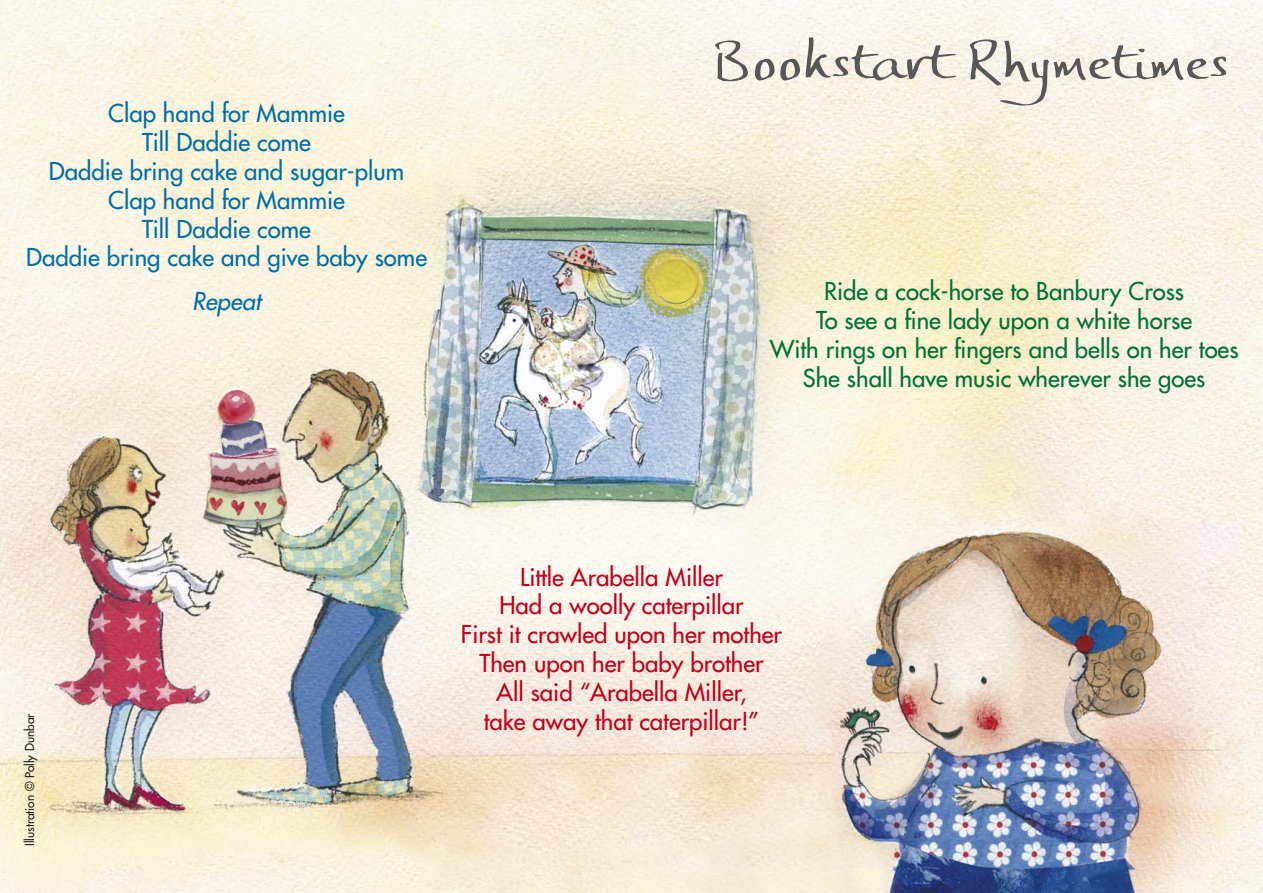
<style>
.page{position:relative;width:1263px;height:893px;background:#fff}
.page>*{position:absolute;margin:0;border:0;box-sizing:border-box;transform-origin:0 0}
.t1{font:24px "Futura";color:#c2001b}
.t2{font:24px "Futura";color:#007134}
.t3{font:24px "Futura";color:#006ea7}
.t4{font:italic 24px "Futura";color:#006ea7}
.t5{font:12px "Futura";color:#1f1e1d}
</style>
<div class="page">
<img style="left:0;top:0;width:1263px;height:893px">
<svg style="left:715px;top:37px;width:511px;height:69px"></svg>
<p class="t3" style="left:108px;top:98px;width:238px">Clap hand for Mammie</p>
<p class="t3" style="left:142px;top:127px;width:170px">Till Daddie come</p>
<p class="t3" style="left:49px;top:156px;width:357px">Daddie bring cake and sugar-plum</p>
<p class="t3" style="left:108px;top:184px;width:238px">Clap hand for Mammie</p>
<p class="t3" style="left:142px;top:213px;width:170px">Till Daddie come</p>
<p class="t3" style="left:26px;top:242px;width:402px">Daddie bring cake and give baby some</p>
<p class="t4" style="left:192px;top:286px;width:70px">Repeat</p>
<p class="t2" style="left:824px;top:276px;width:362px">Ride a cock-horse to Banbury Cross</p>
<p class="t2" style="left:816px;top:304px;width:377px">To see a fine lady upon a white horse</p>
<p class="t2" style="left:770px;top:333px;width:470px">With rings on her fingers and bells on her toes</p>
<p class="t2" style="left:803px;top:362px;width:404px">She shall have music wherever she goes</p>
<p class="t5" style="left:22px;top:846px;width:134px;rotate:-90deg">Illustration © Polly Dunbar</p>
<p class="t1" style="left:520px;top:561px;width:204px">Little Arabella Miller</p>
<p class="t1" style="left:499px;top:590px;width:246px">Had a woolly caterpillar</p>
<p class="t1" style="left:461px;top:619px;width:323px">First it crawled upon her mother</p>
<p class="t1" style="left:479px;top:648px;width:286px">Then upon her baby brother</p>
<p class="t1" style="left:496px;top:676px;width:252px">All said “Arabella Miller,</p>
<p class="t1" style="left:484px;top:705px;width:277px">take away that caterpillar!”</p>
</div>
